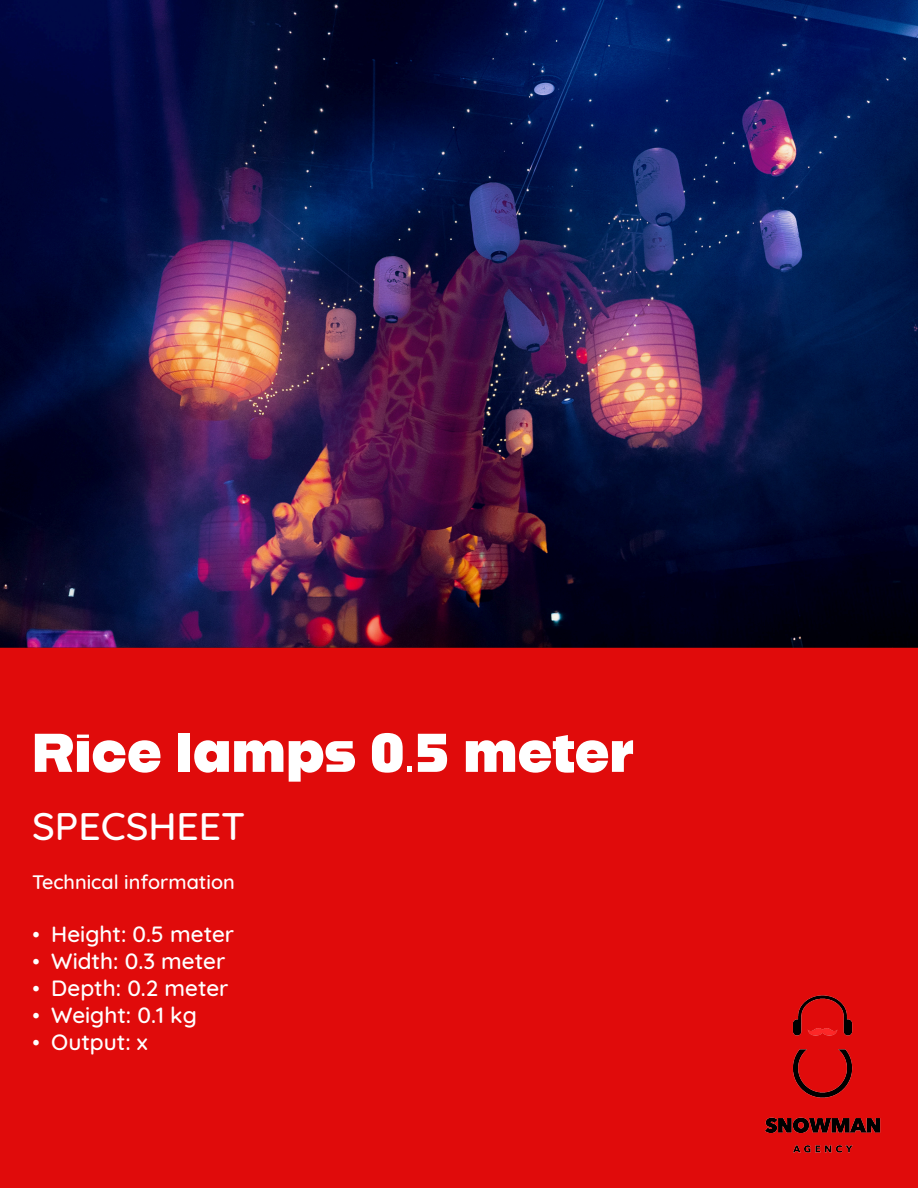
<style>
.page{position:relative;width:918px;height:1188px;background:#e00b0b}
.page>*{position:absolute;margin:0;border:0;box-sizing:border-box;transform-origin:0 0}
.t1{font:54.45px "Alfarn 2";color:#fff}
.t2{font:500 39.15px "Quicksand";color:#fff}
.t3{font:500 22.5px "Quicksand";color:#fff}
.t4{font:500 19.95px "Quicksand";color:#fff}
.s1{font-family:"Times New Roman";font-weight:400}
</style>
<div class="page">
<img style="left:0;top:0;width:918px;height:648px">
<img style="left:765px;top:995px;width:116px;height:158px">
<h1 class="t1" style="left:32px;top:719px;width:604px">Rice lamps 0.5 meter</h1>
<h2 class="t2" style="left:32px;top:794px;width:215px">SPECSHEET</h2>
<p class="t4" style="left:32px;top:866px;width:204px">Technical information</p>
<p class="t3" style="left:32px;top:916px;width:204px"><span class="s1">•</span> Height: 0.5 meter</p>
<p class="t3" style="left:32px;top:943px;width:195px"><span class="s1">•</span> Width: 0.3 meter</p>
<p class="t3" style="left:32px;top:970px;width:198px"><span class="s1">•</span> Depth: 0.2 meter</p>
<p class="t3" style="left:32px;top:997px;width:166px"><span class="s1">•</span> Weight: 0.1 kg</p>
<p class="t3" style="left:32px;top:1024px;width:117px"><span class="s1">•</span> Output: x</p>
</div>
